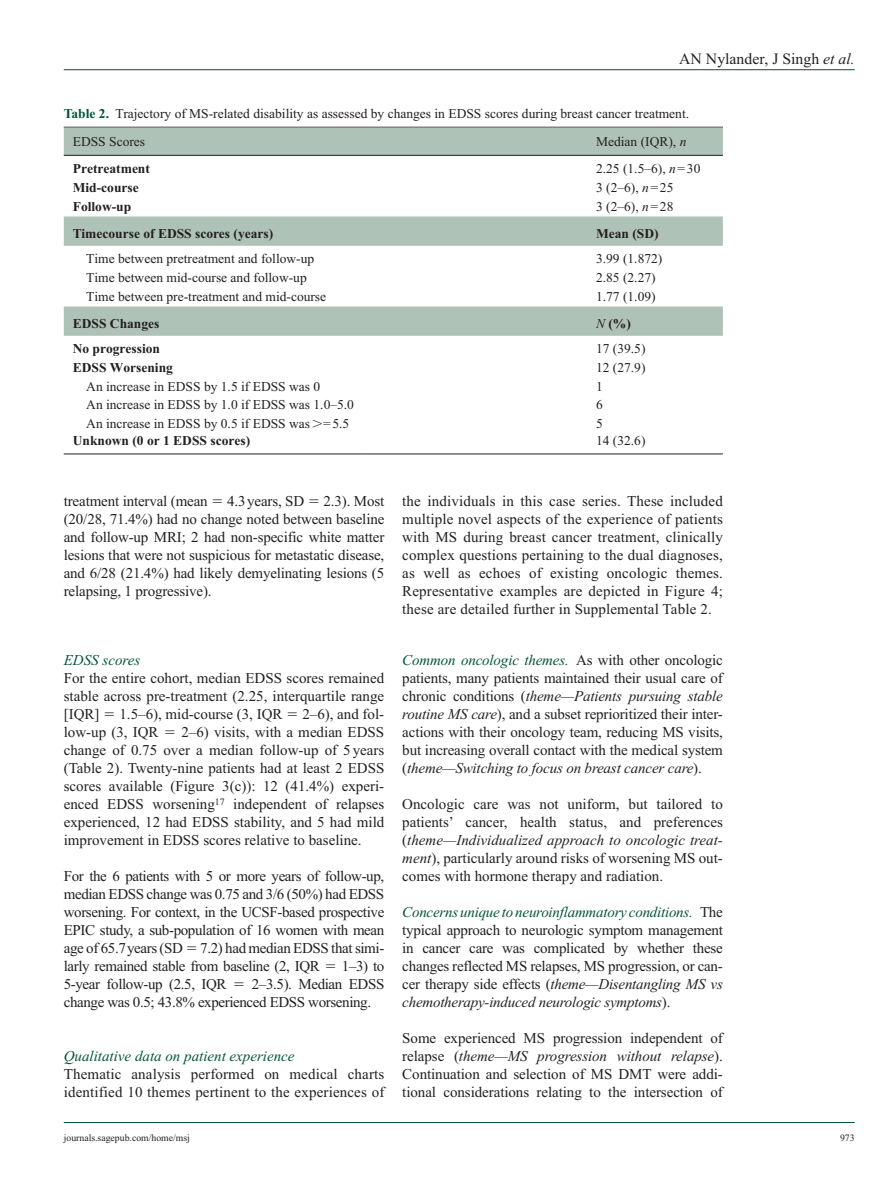
<style>
.page{position:relative;width:893px;height:1191px;background:#fff}
.page>*{position:absolute;margin:0;border:0;box-sizing:border-box;transform-origin:0 0}
.t1{font:15.75px "Times New Roman";color:#231f20}
.t2{font:15px/18px "Times New Roman";letter-spacing:-.005em;color:#231f20;text-align:justify}
.t3{font:15px/18px "Times New Roman";letter-spacing:-.025em;color:#231f20}
.t4{font:italic 15px "Times New Roman";color:#015436}
.t5{font:13.5px/28.5px "Times New Roman";color:#231f20}
.t6{font:700 13.5px "Times New Roman";color:#231f20}
.t7{font:9.75px "Times New Roman";color:#231f20}
.s1{font-style:italic}
.s2{font-weight:700;color:#015436}
.s3{font-weight:400;font-style:italic}
.s4{font-style:italic;color:#015436}
</style>
<div class="page">
<hr style="left:64px;top:69px;width:791px;height:1px;background:#015436">
<hr style="left:64px;top:1122px;width:791px;height:1px;background:#015436">
<hr style="left:64px;top:127px;width:659px;height:1px;background:#231f20">
<div style="left:64px;top:128px;width:659px;height:27px;background:#afc2b8"></div>
<svg style="left:64px;top:216px;width:659px;height:120px"></svg>
<hr style="left:64px;top:155px;width:301px;height:1px;background:#231f20">
<hr style="left:365px;top:155px;width:358px;height:1px;background:#231f20">
<hr style="left:64px;top:453px;width:301px;height:1px;background:#231f20">
<hr style="left:365px;top:453px;width:358px;height:1px;background:#231f20">
<p class="t1" style="left:679px;top:50px;width:177px">AN Nylander, J Singh <span class="s1">et al.</span></p>
<p class="t5" style="left:73px;top:99px;width:618px;text-indent:-9px"><span class="s2">Table 2.</span> Trajectory of MS-related disability as assessed by changes in EDSS scores during breast cancer treatment.<br>EDSS Scores</p>
<p class="t5" style="left:596px;top:127px;width:92px">Median (IQR), <span class="s1">n</span></p>
<p class="t6" style="left:73px;top:161px;width:79px">Pretreatment</p>
<p class="t5" style="left:596px;top:154px;width:106px">2.25 (1.5–6), <span class="s1">n</span>=30</p>
<p class="t6" style="left:73px;top:180px;width:67px">Mid-course</p>
<p class="t5" style="left:596px;top:173px;width:79px">3 (2–6), <span class="s1">n</span>=25</p>
<p class="t6" style="left:73px;top:198px;width:60px">Follow-up</p>
<p class="t5" style="left:596px;top:192px;width:79px">3 (2–6), <span class="s1">n</span>=28</p>
<p class="t6" style="left:73px;top:226px;width:202px">Timecourse of EDSS scores (years)</p>
<p class="t6" style="left:596px;top:226px;width:64px">Mean (SD)</p>
<p class="t5" style="left:86px;top:244px;width:229px">Time between pretreatment and follow-up</p>
<p class="t5" style="left:596px;top:244px;width:68px">3.99 (1.872)</p>
<p class="t5" style="left:86px;top:263px;width:222px">Time between mid-course and follow-up</p>
<p class="t5" style="left:596px;top:263px;width:61px">2.85 (2.27)</p>
<p class="t5" style="left:86px;top:282px;width:241px">Time between pre-treatment and mid-course</p>
<p class="t5" style="left:596px;top:282px;width:61px">1.77 (1.09)</p>
<p class="t6" style="left:73px;top:316px;width:88px">EDSS Changes</p>
<p class="t6" style="left:596px;top:316px;width:36px"><span class="s3">N</span> (%)</p>
<p class="t6" style="left:73px;top:341px;width:89px">No progression</p>
<p class="t5" style="left:596px;top:334px;width:51px">17 (39.5)</p>
<p class="t6" style="left:73px;top:360px;width:102px">EDSS Worsening</p>
<p class="t5" style="left:596px;top:353px;width:51px">12 (27.9)</p>
<p class="t5" style="left:86px;top:372px;width:235px">An increase in EDSS by 1.5 if EDSS was 0</p>
<p class="t5" style="left:596px;top:372px;width:8px">1</p>
<p class="t5" style="left:86px;top:390px;width:269px">An increase in EDSS by 1.0 if EDSS was 1.0–5.0</p>
<p class="t5" style="left:596px;top:390px;width:8px">6</p>
<p class="t5" style="left:86px;top:409px;width:264px">An increase in EDSS by 0.5 if EDSS was =5.5</p>
<p class="t5" style="left:596px;top:409px;width:8px">5</p>
<p class="t6" style="left:73px;top:433px;width:179px">Unknown (0 or 1 EDSS scores)</p>
<p class="t5" style="left:596px;top:426px;width:51px">14 (32.6)</p>
<p class="t2" style="left:64px;top:492px;width:322px;text-indent:260px">2.3). Most (20/28, 71.4%) had no change noted between baseline and follow-up MRI; 2 had non-specific white matter lesions that were not suspicious for metastatic disease, and 6/28 (21.4%) had likely demyelinating lesions (5 relapsing, 1 progressive).</p>
<p class="t2" style="left:64px;top:492px;width:145px">treatment interval (mean</p>
<p class="t2" style="left:227px;top:492px;width:79px">4.3years, SD</p>
<p class="t4" style="left:64px;top:651px;width:78px">EDSS scores</p>
<p class="t2" style="left:64px;top:668px;width:322px">For the entire cohort, median EDSS scores remained stable across pre-treatment (2.25, interquartile range [IQR]</p>
<p class="t2" style="left:119px;top:704px;width:165px">1.5–6), mid-course (3, IQR</p>
<p class="t2" style="left:302px;top:704px;width:83px">2–6), and fol-</p>
<p class="t2" style="left:64px;top:722px;width:96px">low-up (3, IQR</p>
<p class="t2" style="left:64px;top:722px;width:322px;text-indent:118px">2–6) visits, with a median EDSS change of 0.75 over a median follow-up of 5years (Table 2). Twenty-nine patients had at least 2 EDSS scores available (Figure 3(c)): 12 (41.4%) experi&shy;enced EDSS worsening<sup>17</sup> independent of relapses experienced, 12 had EDSS stability, and 5 had mild improvement in EDSS scores relative to baseline.</p>
<p class="t2" style="left:64px;top:866px;width:322px">For the 6 patients with 5 or more years of follow-up, median EDSS change was 0.75 and 3/6 (50%) had EDSS worsening. For context, in the UCSF-based prospective EPIC study, a sub-population of 16 women with mean age of 65.7years (SD 7.2) had median EDSS that simi&shy;larly remained stable from baseline (2, IQR</p>
<p class="t2" style="left:342px;top:956px;width:44px">1–3) to</p>
<p class="t3" style="left:64px;top:974px;width:322px;text-indent:188px">2–3.5). Median EDSS change was 0.5; 43.8% experienced EDSS worsening.</p>
<p class="t3" style="left:64px;top:974px;width:164px">5-year follow-up (2.5, IQR</p>
<p class="t4" style="left:64px;top:1047px;width:232px">Qualitative data on patient experience</p>
<p class="t2" style="left:64px;top:1064px;width:322px">Thematic analysis performed on medical charts identified 10 themes pertinent to the experiences of</p>
<p class="t2" style="left:402px;top:492px;width:322px">the individuals in this case series. These included multiple novel aspects of the experience of patients with MS during breast cancer treatment, clinically complex questions pertaining to the dual diagnoses, as well as echoes of existing oncologic themes.<br>Representative examples are depicted in Figure 4; these are detailed further in Supplemental Table 2.</p>
<p class="t2" style="left:402px;top:650px;width:322px"><span class="s4">Common oncologic themes.</span> As with other oncologic patients, many patients maintained their usual care of chronic conditions (<span class="s1">theme—Patients pursuing stable routine MS care</span>), and a subset reprioritized their inter&shy;actions with their oncology team, reducing MS visits, but increasing overall contact with the medical system (<span class="s1">theme—Switching to focus on breast cancer care</span>).</p>
<p class="t2" style="left:402px;top:794px;width:322px">Oncologic care was not uniform, but tailored to patients’ cancer, health status, and preferences (<span class="s1">theme—Individualized approach to oncologic treat&shy;ment</span>), particularly around risks of worsening MS out&shy;comes with hormone therapy and radiation.</p>
<p class="t2" style="left:402px;top:902px;width:322px"><span class="s4">Concerns unique to neuroinflammatory conditions.</span> The typical approach to neurologic symptom management in cancer care was complicated by whether these changes reflected MS relapses, MS progression, or can&shy;cer therapy side effects (<span class="s1">theme—Disentangling MS vs chemotherapy-induced neurologic symptoms</span>).</p>
<p class="t2" style="left:402px;top:1028px;width:322px">Some experienced MS progression independent of relapse (<span class="s1">theme—MS progression without relapse</span>).<br>Continuation and selection of MS DMT were addi&shy;tional considerations relating to the intersection of</p>
<p class="t7" style="left:64px;top:1132px;width:128px">journals.sagepub.com/home/msj</p>
<p class="t7" style="left:840px;top:1132px;width:16px">973</p>
</div>
